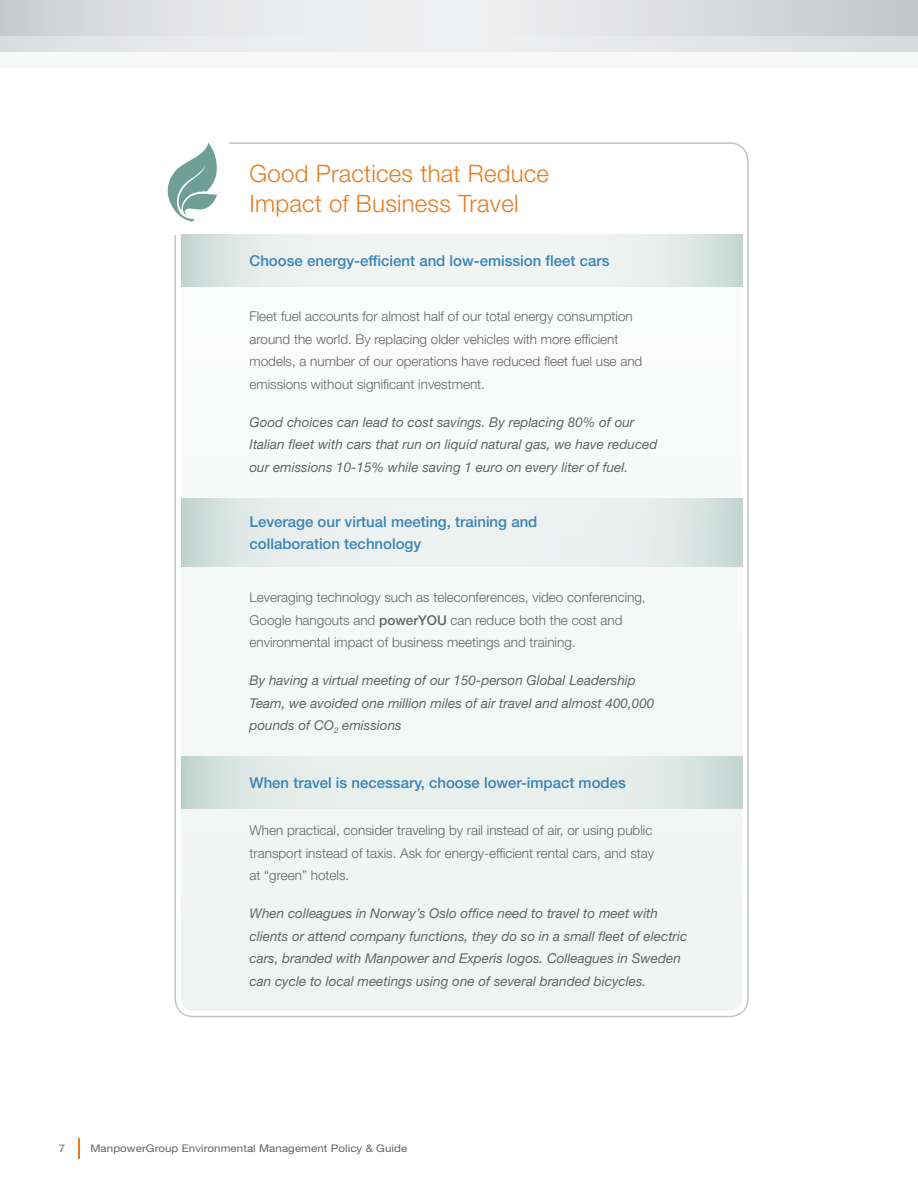
<style>
.page{position:relative;width:918px;height:1188px;background:#fff}
.page>*{position:absolute;margin:0;border:0;box-sizing:border-box;transform-origin:0 0}
.t1{font:300 24px/30px "Helvetica Neue LT Std";letter-spacing:.01em;color:#e77c22}
.t2{font:500 15px/22.5px "Helvetica Neue LT Std";color:#3a84b6}
.t3{font:italic 13.5px/22.5px "Helvetica Neue LT Std";color:#636466}
.t4{font:300 13.5px/22.5px "Helvetica Neue LT Std";color:#636466}
.t5{font:10.5px "Helvetica Neue LT Std";letter-spacing:.005em;color:#636466;scale:1.1 1}
.s1{font-weight:500}
</style>
<div class="page">
<svg style="left:78px;top:1138px;width:1px;height:20px"></svg>
<svg style="left:0;top:0;width:918px;height:36px;background:#dfe0e2"></svg>
<svg style="left:167px;top:142px;width:50px;height:80px"></svg>
<div style="left:181px;top:286px;width:561px;height:725px;background:#f6f8f7"></div>
<svg style="left:181px;top:234px;width:561px;height:52px;fill:#eef3f1"></svg>
<svg style="left:181px;top:498px;width:561px;height:69px;background:#e4ecea"></svg>
<svg style="left:181px;top:757px;width:561px;height:52px;background:#e1e9e7"></svg>
<svg style="left:0;top:36px;width:918px;height:16px;background:#e6e7e9"></svg>
<h1 class="t1" style="left:250px;top:158px;width:301px">Good Practices that Reduce<br>Impact of Business Travel</h1>
<p class="t2" style="left:250px;top:249px;width:361px">Choose energy-efficient and low-emission fleet cars</p>
<p class="t4" style="left:250px;top:305px;width:394px">Fleet fuel accounts for almost half of our total energy consumption around the world. By replacing older vehicles with more efficient models, a number of our operations have reduced fleet fuel use and emissions without significant investment.</p>
<p class="t3" style="left:250px;top:410px;width:409px">Good choices can lead to cost savings. By replacing 80% of our<br>Italian fleet with cars that run on liquid natural gas, we have reduced our emissions 10-15% while saving 1 euro on every liter of fuel.</p>
<p class="t2" style="left:250px;top:510px;width:289px">Leverage our virtual meeting, training and collaboration technology</p>
<p class="t4" style="left:250px;top:586px;width:398px">Leveraging technology such as teleconferences, video conferencing,<br>Google hangouts and <span class="s1">powerYOU</span> can reduce both the cost and environmental impact of business meetings and training.</p>
<p class="t3" style="left:250px;top:669px;width:406px">By having a virtual meeting of our 150-person Global Leadership<br>Team, we avoided one million miles of air travel and almost 400,000 pounds of CO<sub>2</sub> emissions</p>
<p class="t2" style="left:250px;top:772px;width:378px">When travel is necessary, choose lower-impact modes</p>
<p class="t4" style="left:250px;top:819px;width:406px">When practical, consider traveling by rail instead of air, or using public transport instead of taxis. Ask for energy-efficient rental cars, and stay at “green” hotels.</p>
<p class="t3" style="left:250px;top:902px;width:439px">When colleagues in Norway’s Oslo office need to travel to meet with clients or attend company functions, they do so in a small fleet of electric cars, branded with Manpower and Experis logos. Colleagues in Sweden can cycle to local meetings using one of several branded bicycles.</p>
<p class="t5" style="left:59px;top:1142px;width:7px">7</p>
<p class="t5" style="left:90px;top:1142px;width:290px">ManpowerGroup Environmental Management Policy &amp; Guide</p>
</div>
